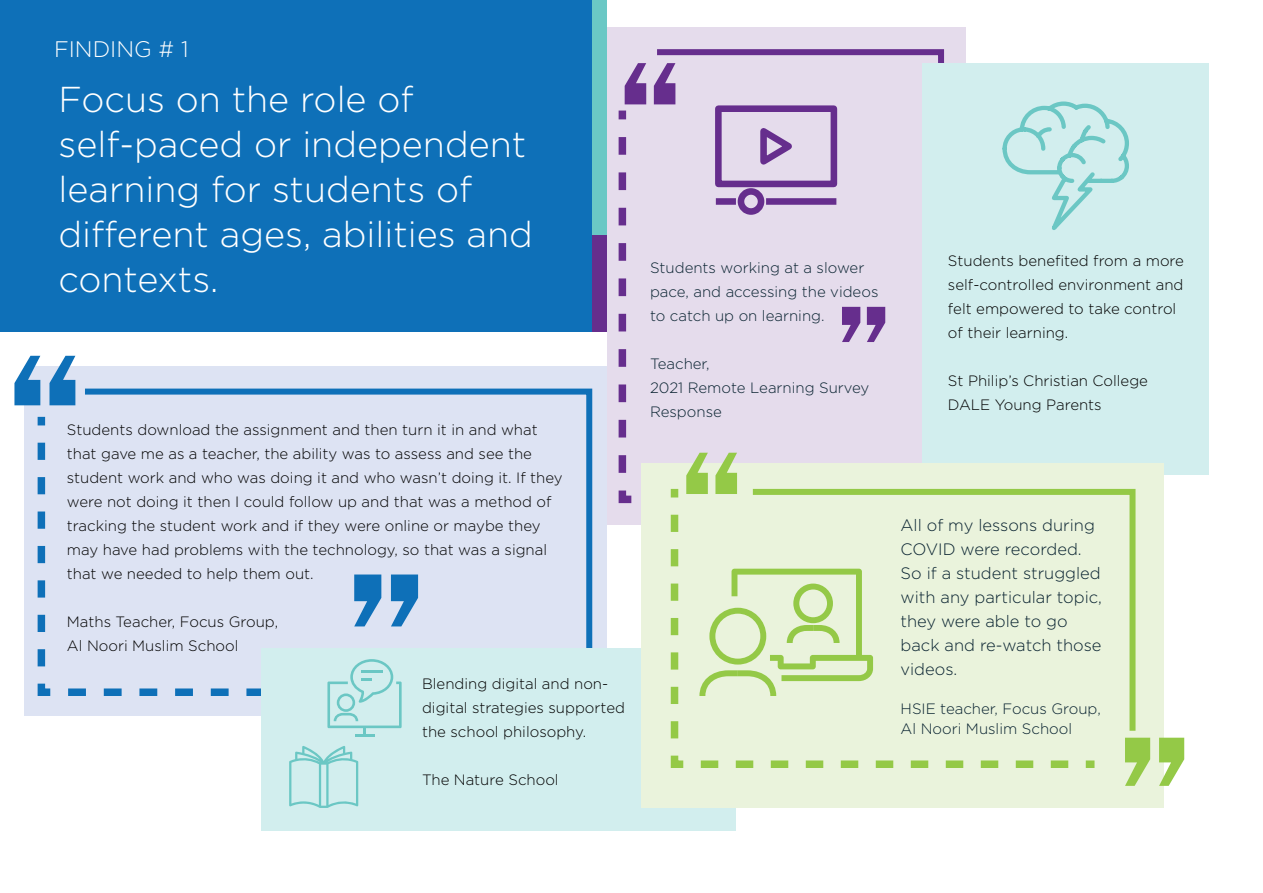
<style>
.page{position:relative;width:1263px;height:893px;background:#fff}
.page>*{position:absolute;margin:0;border:0;box-sizing:border-box;transform-origin:0 0}
.t1{font:300 36px/45px "Gotham";color:#fff}
.t2{font:300 22.5px "Gotham";color:#fff}
.t3{font:300 16.5px/24px "Gotham";color:#082230}
.t4{font:300 15px/24px "Gotham";color:#000}
.t5{font:300 15px/24px "Gotham";color:#082230}
</style>
<div class="page">
<div style="left:25px;top:366px;width:582px;height:349px;background:#dde3f3"></div>
<div style="left:607px;top:28px;width:358px;height:497px;background:#e5dcec"></div>
<svg style="left:653px;top:49px;width:292px;height:274px"></svg>
<svg style="left:37px;top:416px;width:14px;height:280px"></svg>
<svg style="left:14px;top:356px;width:26px;height:49px"></svg>
<svg style="left:50px;top:356px;width:25px;height:49px"></svg>
<svg style="left:85px;top:388px;width:508px;height:260px"></svg>
<div style="left:922px;top:63px;width:287px;height:412px;background:#d2eeee"></div>
<div style="left:0;top:0;width:592px;height:332px;background:#0e70b8"></div>
<div style="left:261px;top:648px;width:475px;height:183px;background:#d2eeee"></div>
<svg style="left:618px;top:103px;width:264px;height:401px"></svg>
<svg style="left:709px;top:102px;width:134px;height:116px"></svg>
<div style="left:641px;top:463px;width:523px;height:345px;background:#eaf3dc"></div>
<svg style="left:1159px;top:738px;width:25px;height:48px"></svg>
<svg style="left:1125px;top:738px;width:25px;height:48px"></svg>
<svg style="left:670px;top:738px;width:425px;height:30px"></svg>
<svg style="left:873px;top:488px;width:263px;height:243px"></svg>
<div style="left:592px;top:0;width:15px;height:235px;background:#6ac8c5"></div>
<div style="left:592px;top:235px;width:15px;height:97px;background:#662e8d"></div>
<svg style="left:625px;top:63px;width:21px;height:41px"></svg>
<svg style="left:654px;top:63px;width:21px;height:41px"></svg>
<svg style="left:867px;top:307px;width:18px;height:35px"></svg>
<svg style="left:842px;top:307px;width:18px;height:35px"></svg>
<svg style="left:289px;top:746px;width:69px;height:62px"></svg>
<svg style="left:59px;top:659px;width:343px;height:78px"></svg>
<svg style="left:640px;top:453px;width:233px;height:285px"></svg>
<svg style="left:1002px;top:101px;width:127px;height:129px"></svg>
<h2 class="t2" style="left:54px;top:35px;width:136px">FINDING # 1</h2>
<h1 class="t1" style="left:58px;top:77px;width:476px">Focus on the role of self-paced or independent learning for students of different ages, abilities and contexts.</h1>
<p class="t4" style="left:67px;top:417px;width:497px">Students download the assignment and then turn it in and what that gave me as a teacher, the ability was to assess and see the student work and who was doing it and who wasn’t doing it. If they were not doing it then I could follow up and that was a method of tracking the student work and if they were online or maybe they may have had problems with the technology, so that was a signal that we needed to help them out.</p>
<p class="t4" style="left:67px;top:609px;width:213px">Maths Teacher, Focus Group,<br>Al Noori Muslim School</p>
<p class="t4" style="left:422px;top:671px;width:204px">Blending digital and non&shy;digital strategies supported the school philosophy.</p>
<p class="t4" style="left:422px;top:767px;width:138px">The Nature School</p>
<p class="t5" style="left:650px;top:255px;width:230px">Students working at a slower pace, and accessing the videos to catch up on learning.</p>
<p class="t5" style="left:650px;top:351px;width:221px">Teacher,<br>2021 Remote Learning Survey<br>Response</p>
<p class="t4" style="left:948px;top:249px;width:238px">Students benefited from a more self-controlled environment and felt empowered to take control of their learning.</p>
<p class="t4" style="left:948px;top:369px;width:202px">St Philip’s Christian College<br>DALE Young Parents</p>
<p class="t3" style="left:900px;top:513px;width:203px">All of my lessons during<br>COVID were recorded.<br>So if a student struggled with any particular topic, they were able to go back and re-watch those videos.</p>
<p class="t5" style="left:900px;top:699px;width:202px;line-height:19.5px">HSIE teacher, Focus Group,<br>Al Noori Muslim School</p>
</div>
